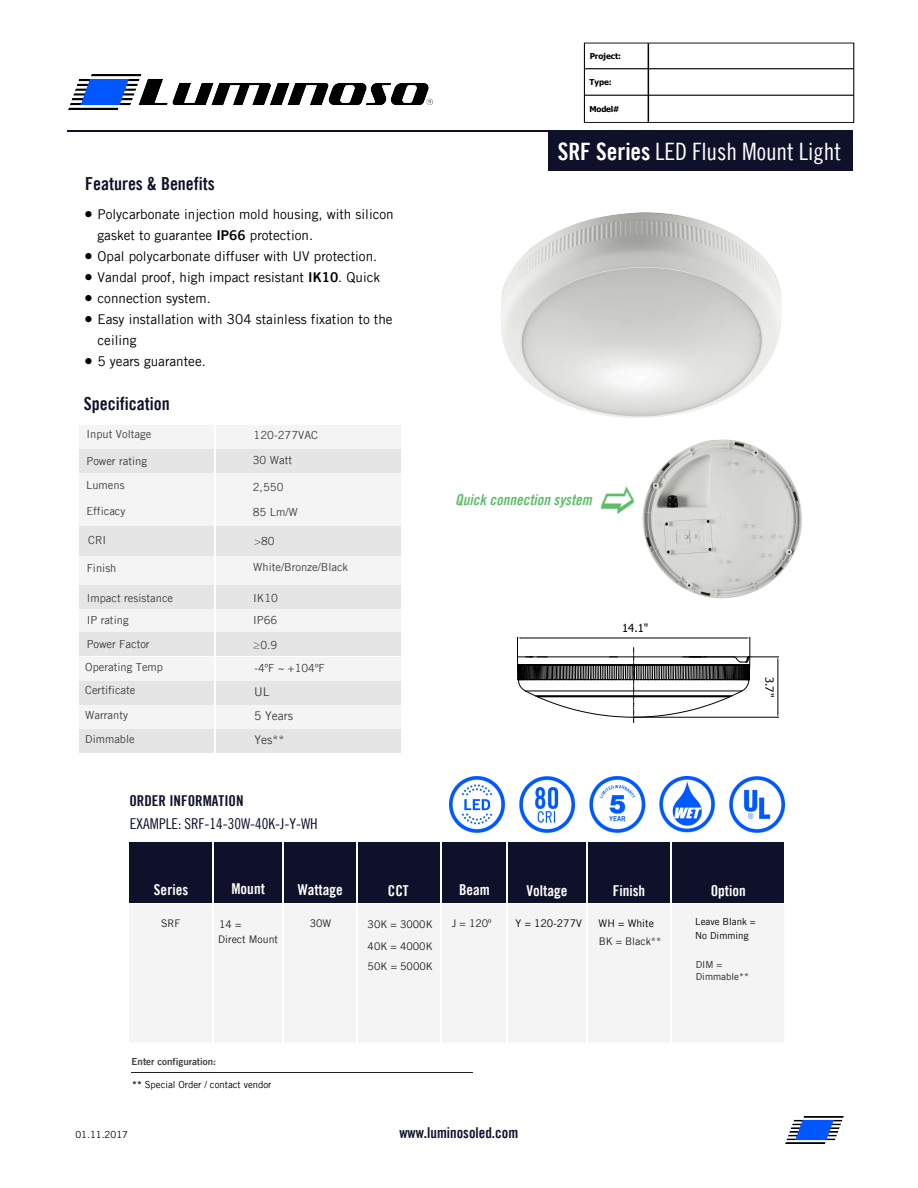
<style>
.page{position:relative;width:918px;height:1188px;background:#fff}
.page>*{position:absolute;margin:0;border:0;box-sizing:border-box;transform-origin:0 0}
.t1{font:24px "Trade Gothic LT Cond Eighteen";letter-spacing:-.005em;color:#fff}
.t2{font:700 18px "Trade Gothic LT Cond Eighteen";color:#0e1129}
.t3{font:18px "Trade Gothic LT Bold Cond Twenty";color:#0e1129}
.t4{font:18px/21px "Tahoma";color:#000;text-align:justify}
.t5{font:700 15px "Trade Gothic LT Cond Eighteen";color:#fff}
.t6{font:700 15px "Trade Gothic LT Cond Eighteen";color:#0e1129}
.t7{font:15px "Trade Gothic LT Cond Eighteen";color:#0e1129}
.t8{font:italic 700 15px "Trade Gothic LT Cond Eighteen";color:#5fbd6a}
.t9{font:13.5px/21px "Trade Gothic LT";color:#000}
.t10{font:12px/24px "Trade Gothic LT";color:#404041}
.t11{font:11.1px/23.1px "Trade Gothic LT";color:#404041}
.t12{font:11.1px "Tahoma";color:#000}
.t13{font:10.5px/15px "Trade Gothic LT";color:#221f1f}
.t14{font:10.5px "Trade Gothic LT";color:#000}
.t15{font:9.75px/13.2px "Trade Gothic LT";color:#000}
.t16{font:700 9.75px "Trade Gothic LT";color:#404040}
.t17{font:9.75px/11.7px "Trade Gothic LT";color:#221f1f}
.t18{font:700 8.1px "Tahoma";letter-spacing:-.01em;color:#000}
.s1{font-family:"Trade Gothic LT Bold Two"}
.s2{font-family:"Futura Std";font-weight:300}
.s3{font-family:"Trade Gothic LT Bold Cond Twenty"}
.s4{font-weight:700}
</style>
<div class="page">
<div style="left:129px;top:904px;width:655px;height:138px;background:#f4f4f4"></div>
<div style="left:129px;top:842px;width:655px;height:60px;background:#0e1129"></div>
<hr style="left:212px;top:842px;width:2px;height:201px;background:#fff">
<hr style="left:356px;top:842px;width:2px;height:201px;background:#fff">
<hr style="left:440px;top:842px;width:2px;height:201px;background:#fff">
<hr style="left:282px;top:842px;width:2px;height:201px;background:#fff">
<hr style="left:586px;top:842px;width:2px;height:201px;background:#fff">
<hr style="left:506px;top:842px;width:2px;height:201px;background:#fff">
<hr style="left:670px;top:842px;width:2px;height:201px;background:#fff">
<div style="left:80px;top:705px;width:321px;height:24px;background:#f4f4f4"></div>
<div style="left:80px;top:729px;width:321px;height:23px;background:#e5e5e5"></div>
<div style="left:80px;top:657px;width:321px;height:24px;background:#f4f4f4"></div>
<div style="left:80px;top:681px;width:321px;height:23px;background:#e5e5e5"></div>
<div style="left:80px;top:609px;width:321px;height:23px;background:#f4f4f4"></div>
<div style="left:80px;top:633px;width:321px;height:23px;background:#e5e5e5"></div>
<div style="left:80px;top:425px;width:321px;height:24px;background:#f4f4f4"></div>
<div style="left:80px;top:449px;width:321px;height:24px;background:#e5e5e5"></div>
<div style="left:80px;top:474px;width:321px;height:53px;background:#f4f4f4"></div>
<div style="left:80px;top:526px;width:321px;height:30px;background:#e5e5e5"></div>
<div style="left:80px;top:556px;width:321px;height:30px;background:#f4f4f4"></div>
<div style="left:80px;top:586px;width:321px;height:23px;background:#e5e5e5"></div>
<hr style="left:215px;top:423px;width:1px;height:335px;background:#fff">
<hr style="left:585px;top:94px;width:268px;height:2px;background:#040503">
<div style="left:584px;top:43px;width:270px;height:80px;border:1px solid #040503"></div>
<hr style="left:648px;top:43px;width:1px;height:79px;background:#040503">
<hr style="left:585px;top:68px;width:269px;height:1px;background:#040503">
<div style="left:548px;top:131px;width:305px;height:40px;background:#0e1129"></div>
<hr style="left:67px;top:130px;width:786px;height:2px;background:#0e1129">
<img style="left:68px;top:74px;width:364px;height:35px">
<img style="left:501px;top:212px;width:281px;height:206px">
<img style="left:642px;top:439px;width:160px;height:160px">
<svg style="left:517px;top:637px;width:234px;height:86px"></svg>
<hr style="left:634px;top:717px;width:145px;height:1px;background:#000">
<hr style="left:703px;top:657px;width:76px;height:1px;background:#000">
<hr style="left:778px;top:660px;width:1px;height:54px;background:#000">
<img style="left:449px;top:776px;width:335px;height:56px">
<img style="left:785px;top:1116px;width:59px;height:28px">
<hr style="left:131px;top:1072px;width:342px;height:1px;background:#231f20">
<p class="t18" style="left:590px;top:50px;width:33px">Project:</p>
<p class="t18" style="left:590px;top:76px;width:24px">Type:</p>
<p class="t18" style="left:590px;top:103px;width:31px">Model#</p>
<h2 class="t2" style="left:85px;top:173px;width:131px">Features &amp; Benefits</h2>
<p class="t9" style="left:98px;top:204px;width:298px">Polycarbonate injection mold housing, with silicon gasket to guarantee <span class="s1">IP66</span> protection.<br>Opal polycarbonate diffuser with UV protection.<br>Vandal proof, high impact resistant <span class="s1">IK10</span>. Quick connection system.<br>Easy installation with 304 stainless fixation to the ceiling<br>5 years guarantee.</p>
<h2 class="t4" style="left:84px;top:202px;width:10px">•</h2>
<h2 class="t4" style="left:84px;top:244px;width:10px">• • • •</h2>
<h2 class="t4" style="left:85px;top:349px;width:10px">•</h2>
<h2 class="t3" style="left:84px;top:393px;width:87px">Specification</h2>
<p class="t11" style="left:87px;top:423px;width:66px">Input Voltage</p>
<p class="t11" style="left:87px;top:450px;width:62px">Power rating</p>
<p class="t11" style="left:86px;top:474px;width:40px">Lumens</p>
<p class="t11" style="left:86px;top:500px;width:41px">Efficacy</p>
<p class="t11" style="left:88px;top:529px;width:19px">CRI</p>
<p class="t11" style="left:87px;top:556px;width:31px">Finish</p>
<p class="t11" style="left:87px;top:587px;width:88px;line-height:21.6px">Impact resistance<br>IP rating</p>
<p class="t11" style="left:85px;top:633px;width:79px">Power Factor<br>Operating Temp<br>Certificate</p>
<p class="t11" style="left:85px;top:703px;width:44px">Warranty</p>
<p class="t11" style="left:85px;top:728px;width:51px">Dimmable</p>
<p class="t11" style="left:254px;top:423px;width:66px">120-277VAC</p>
<p class="t11" style="left:253px;top:449px;width:41px">30 Watt</p>
<p class="t11" style="left:253px;top:475px;width:32px">2,550</p>
<p class="t11" style="left:253px;top:501px;width:46px">85 Lm/W</p>
<p class="t11" style="left:254px;top:529px;width:22px"><span class="s2">&gt;</span>80</p>
<p class="t11" style="left:253px;top:556px;width:96px">White/Bronze/Black</p>
<p class="t11" style="left:253px;top:587px;width:26px;line-height:22.2px">IK10<br>IP66</p>
<p class="t11" style="left:253px;top:634px;width:73px"><span class="s2">≥</span>0.9<br>-4ºF ~ +104ºF</p>
<p class="t10" style="left:254px;top:679px;width:40px">UL<br>5 Years<br>Yes**</p>
<p class="t6" style="left:129px;top:792px;width:116px">ORDER INFORMATION</p>
<p class="t7" style="left:130px;top:815px;width:189px">EXAMPLE: SRF-14-30W-40K-J-Y-WH</p>
<h1 class="t1" style="left:558px;top:137px;width:285px"><span class="s3">SRF Series</span> LED Flush Mount Light</h1>
<p class="t8" style="left:455px;top:490px;width:138px">Quick connection system</p>
<p class="t12" style="left:622px;top:621px;width:28px">14.1"</p>
<p class="t12" style="left:777px;top:677px;width:22px;rotate:90deg">3.7"</p>
<p class="t5" style="left:154px;top:881px;width:36px">Series</p>
<p class="t13" style="left:161px;top:916px;width:21px">SRF</p>
<p class="t5" style="left:231px;top:880px;width:35px">Mount</p>
<p class="t13" style="left:218px;top:916px;width:61px">14 =<br>Direct Mount</p>
<p class="t5" style="left:298px;top:880px;width:46px">Wattage</p>
<p class="t5" style="left:388px;top:881px;width:22px">CCT</p>
<p class="t13" style="left:310px;top:915px;width:23px">30W</p>
<p class="t13" style="left:368px;top:916px;width:67px">30K = 3000K</p>
<p class="t13" style="left:368px;top:939px;width:67px">40K = 4000K</p>
<p class="t13" style="left:368px;top:959px;width:67px">50K = 5000K</p>
<p class="t5" style="left:459px;top:881px;width:32px">Beam</p>
<p class="t13" style="left:452px;top:916px;width:41px">J = 120º</p>
<p class="t5" style="left:527px;top:881px;width:42px">Voltage</p>
<p class="t14" style="left:516px;top:917px;width:68px">Y = 120-277V</p>
<p class="t5" style="left:613px;top:882px;width:34px">Finish</p>
<p class="t14" style="left:599px;top:916px;width:57px">WH = White</p>
<p class="t13" style="left:599px;top:934px;width:64px">BK = Black**</p>
<p class="t5" style="left:711px;top:881px;width:36px">Option</p>
<p class="t15" style="left:695px;top:915px;width:62px">Leave Blank =<br>No Dimming</p>
<p class="t17" style="left:696px;top:959px;width:55px">DIM =<br>Dimmable**</p>
<p class="t16" style="left:132px;top:1056px;width:86px">Enter configuration:</p>
<p class="t15" style="left:132px;top:1078px;width:141px"><span class="s4">**</span> Special Order / contact vendor</p>
<p class="t15" style="left:75px;top:1128px;width:54px">01.11.2017</p>
<p class="t6" style="left:399px;top:1124px;width:120px">www.luminosoled.com</p>
</div>
